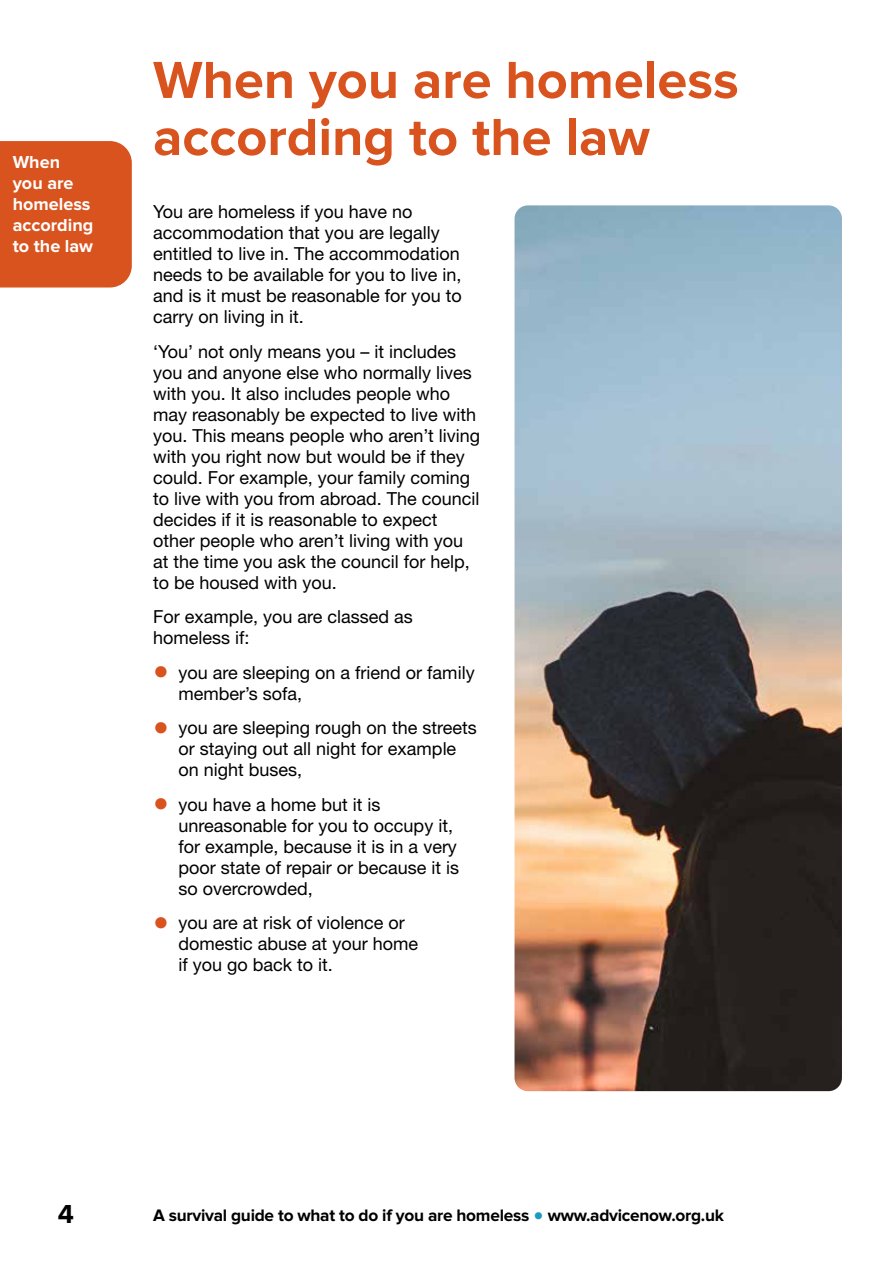
<style>
.page{position:relative;width:893px;height:1263px;background:#fff}
.page>*{position:absolute;margin:0;border:0;box-sizing:border-box;transform-origin:0 0}
.t1{font:700 54px/57px "Proxima Nova";color:#d9531e}
.t2{font:700 27px "Proxima Nova";color:#000}
.t3{font:18px/21px "Helvetica Neue LT Std";color:#000}
.t4{font:700 18px/21px "Proxima Nova";color:#fff}
.t5{font:700 17.25px "Proxima Nova";letter-spacing:-.015em;color:#000}
.s1{font-size:31.5px;color:#d9531e}
.s2{font-size:30px;color:#1e9ac1}
</style>
<div class="page">
<div style="left:0;top:141px;width:132px;height:146px;background:#d9531e"></div>
<img style="left:514px;top:205px;width:328px;height:886px">
<p class="t4" style="left:13px;top:152px;width:82px">When you are homeless according to the law</p>
<h1 class="t1" style="left:153px;top:54px;width:587px">When you are homeless according to the law</h1>
<p class="t3" style="left:153px;top:201px;width:310px">You are homeless if you have no accommodation that you are legally entitled to live in. The accommodation needs to be available for you to live in, and is it must be reasonable for you to carry on living in it.</p>
<p class="t3" style="left:153px;top:341px;width:329px">‘You’ not only means you – it includes you and anyone else who normally lives with you. It also includes people who may reasonably be expected to live with you. This means people who aren’t living with you right now but would be if they could. For example, your family coming to live with you from abroad. The council decides if it is reasonable to expect other people who aren’t living with you at the time you ask the council for help, to be housed with you.</p>
<p class="t3" style="left:153px;top:606px;width:261px">For example, you are classed as homeless if:</p>
<p class="t3" style="left:179px;top:662px;width:298px;text-indent:-26px"><span class="s1">•</span> you are sleeping on a friend or family member’s sofa,</p>
<p class="t3" style="left:179px;top:717px;width:300px;text-indent:-26px"><span class="s1">•</span> you are sleeping rough on the streets or staying out all night for example on night buses,</p>
<p class="t3" style="left:179px;top:794px;width:282px;text-indent:-26px"><span class="s1">•</span> you have a home but it is unreasonable for you to occupy it, for example, because it is in a very poor state of repair or because it is so overcrowded,</p>
<p class="t3" style="left:179px;top:912px;width:241px;text-indent:-26px"><span class="s1">•</span> you are at risk of violence or domestic abuse at your home if you go back to it.</p>
<h2 class="t2" style="left:58px;top:1202px;width:18px">4</h2>
<p class="t5" style="left:153px;top:1207px;width:572px">A survival guide to what to do if you are homeless <span class="s2">•</span> www.advicenow.org.uk</p>
</div>
